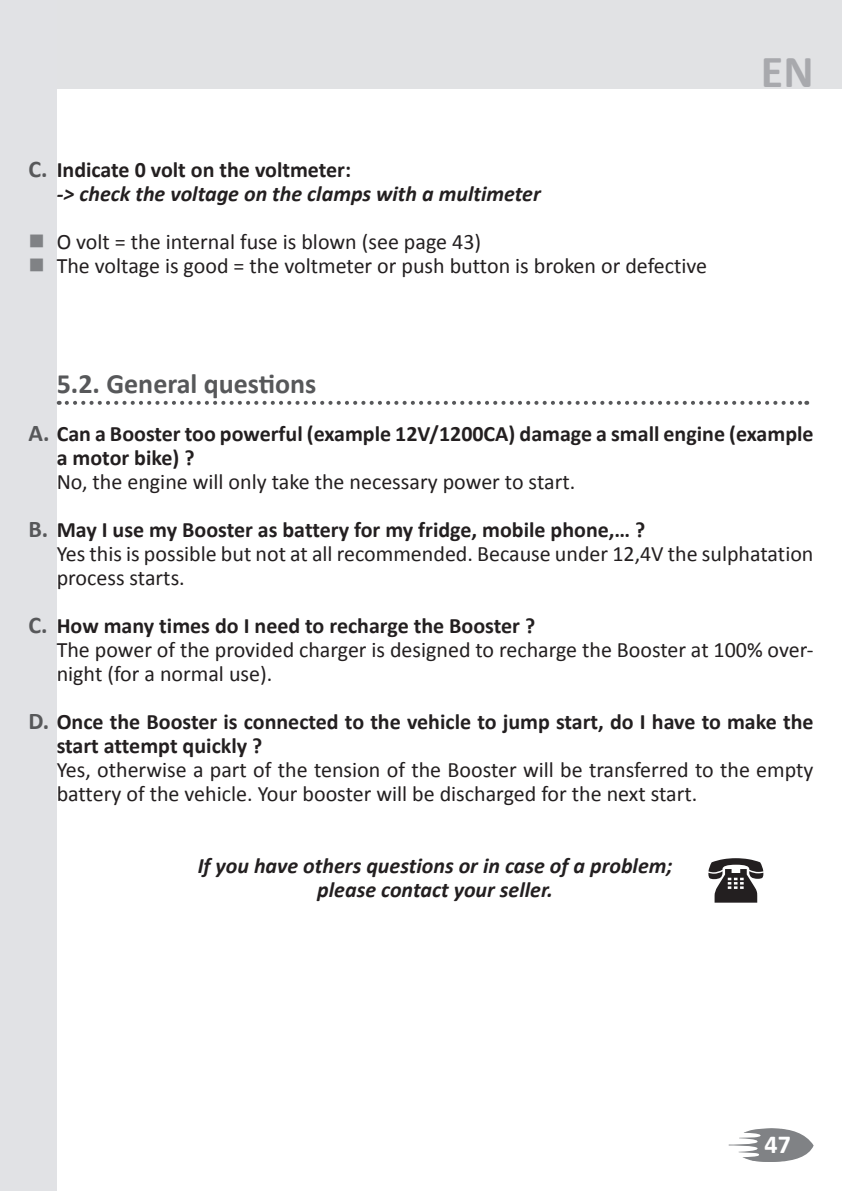
<style>
.page{position:relative;width:842px;height:1191px;background:#fff}
.page>*{position:absolute;margin:0;border:0;box-sizing:border-box;transform-origin:0 0}
.t1{font:700 46px "Calibri";color:#a8a9ad}
.t2{font:700 28px "Calibri";color:#57585a}
.t3{font:700 26px "Calibri";color:#fff}
.t4{font:22px/24px "Calibri";color:#231f20}
.t5{font:700 22px "Calibri";color:#231f20}
.t6{font:italic 700 22px/24px "Calibri";color:#231f20;text-align:center}
.s1{font-size:24px;color:#57585a}
</style>
<div class="page">
<div style="left:0;top:0;width:842px;height:88px;background:#e1e2e4"></div>
<svg style="left:729px;top:1128px;width:85px;height:34px"></svg>
<div style="left:0;top:0;width:57px;height:1191px;background:#e1e2e5"></div>
<svg style="left:67px;top:401px;width:740px;height:4px"></svg>
<p class="t5" style="left:28px;top:156px;width:324px"><span class="s1">C.</span> Indicate 0 volt on the voltmeter:</p>
<p class="t6" style="left:57px;top:180px;width:486px">-&gt; check the voltage on the clamps with a multimeter</p>
<p class="t4" style="left:57px;top:228px;width:652px">O volt = the internal fuse is blown (see page 43)<br>The voltage is good = the voltmeter or push button is broken or defective</p>
<p class="t2" style="left:57px;top:366px;width:261px">5.2. General questions</p>
<h1 class="t1" style="left:761px;top:43px;width:54px">EN</h1>
<p class="t5" style="left:28px;top:420px;width:787px"><span class="s1">A.</span> Can a Booster too powerful (example 12V/1200CA) damage a small engine (example</p>
<p class="t5" style="left:57px;top:444px;width:139px">a motor bike) ?</p>
<p class="t4" style="left:57px;top:468px;width:520px">No, the engine will only take the necessary power to start.</p>
<p class="t5" style="left:28px;top:516px;width:618px"><span class="s1">B.</span> May I use my Booster as battery for my fridge, mobile phone,… ?</p>
<p class="t4" style="left:57px;top:540px;width:758px">Yes this is possible but not at all recommended. Because under 12,4V the sulphatation process starts.</p>
<p class="t5" style="left:28px;top:612px;width:508px"><span class="s1">C.</span> How many times do I need to recharge the Booster ?</p>
<p class="t4" style="left:57px;top:636px;width:758px">The power of the provided charger is designed to recharge the Booster at 100% over&shy;night (for a normal use).</p>
<p class="t5" style="left:28px;top:708px;width:787px"><span class="s1">D.</span> Once the Booster is connected to the vehicle to jump start, do I have to make the</p>
<p class="t5" style="left:57px;top:732px;width:207px">start attempt quickly ?</p>
<p class="t4" style="left:57px;top:756px;width:758px">Yes, otherwise a part of the tension of the Booster will be transferred to the empty battery of the vehicle. Your booster will be discharged for the next start.</p>
<p class="t6" style="left:198px;top:852px;width:476px">If you have others questions or in case of a problem; please contact your seller.</p>
<p class="t3" style="left:765px;top:1128px;width:28px">47</p>
</div>
